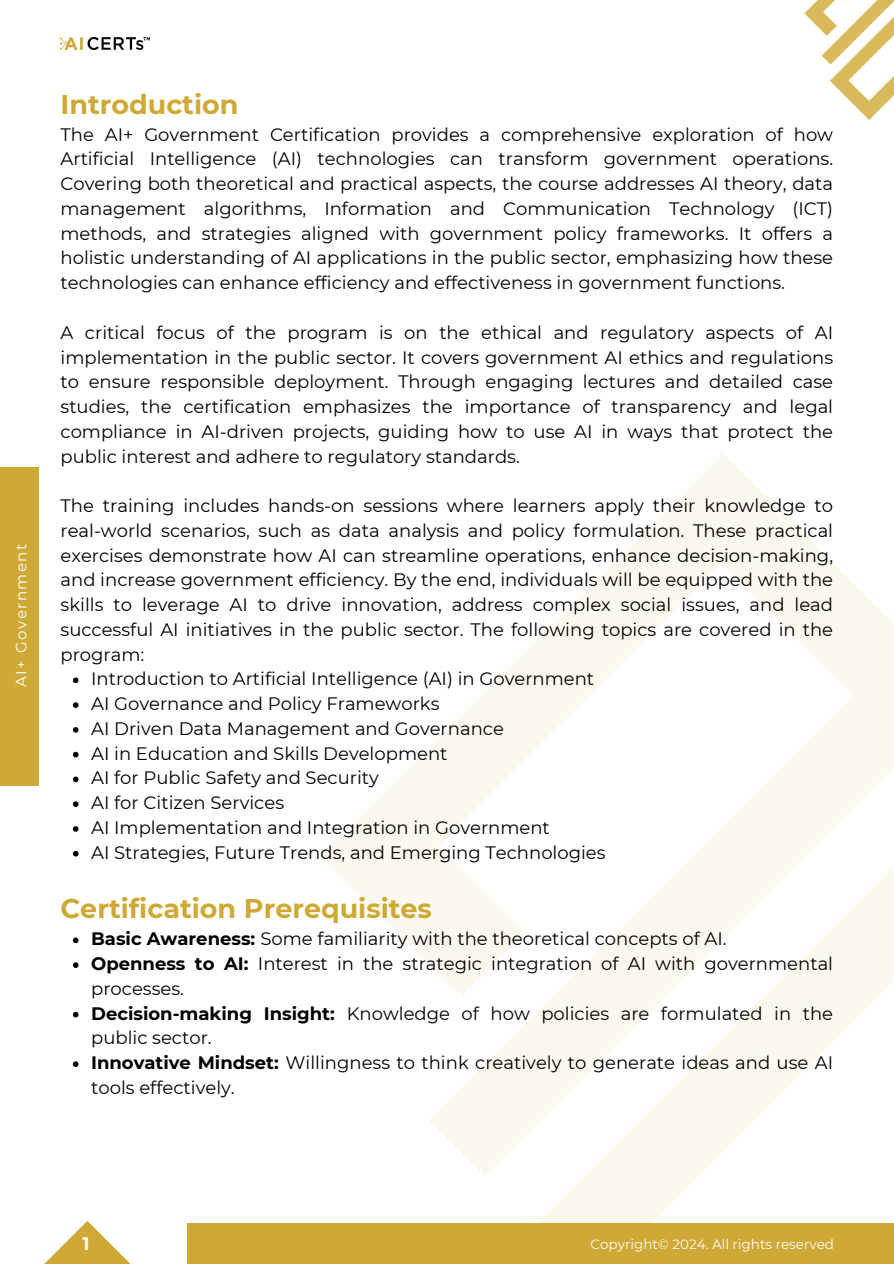
<style>
.page{position:relative;width:894px;height:1264px;background:#fff}
.page>*{position:absolute;margin:0;border:0;box-sizing:border-box;transform-origin:0 0}
.t1{font:700 27px "Montserrat";color:#cfa935}
.t2{font:18px/24.8px "Montserrat";color:#000;text-align:justify}
.t3{font:700 18px "Montserrat";color:#fff}
.t4{font:15px "Montserrat";letter-spacing:.1em;color:#fff}
.t5{font:13.5px "Montserrat";color:#fdfdfd}
.s1{font-weight:700}
</style>
<div class="page">
<svg style="left:321px;top:453px;width:572px;height:718px"></svg>
<svg style="left:480px;top:794px;width:413px;height:428px"></svg>
<svg style="left:45px;top:1221px;width:85px;height:42px"></svg>
<div style="left:187px;top:1222px;width:706px;height:41px;background:#cfa935"></div>
<div style="left:0;top:467px;width:39px;height:318px;background:#cfa935"></div>
<svg style="left:73px;top:677px;width:5px;height:6px"></svg>
<svg style="left:73px;top:702px;width:5px;height:6px"></svg>
<svg style="left:73px;top:727px;width:5px;height:5px"></svg>
<svg style="left:73px;top:751px;width:5px;height:6px"></svg>
<svg style="left:73px;top:776px;width:5px;height:6px"></svg>
<svg style="left:73px;top:801px;width:5px;height:6px"></svg>
<svg style="left:73px;top:826px;width:5px;height:5px"></svg>
<svg style="left:73px;top:850px;width:5px;height:6px"></svg>
<svg style="left:73px;top:937px;width:5px;height:6px"></svg>
<svg style="left:73px;top:962px;width:5px;height:5px"></svg>
<svg style="left:73px;top:1011px;width:5px;height:6px"></svg>
<svg style="left:73px;top:1061px;width:5px;height:5px"></svg>
<img style="left:60px;top:37px;width:89px;height:13px">
<svg style="left:804px;top:0;width:89px;height:120px"></svg>
<p class="t4" style="left:12px;top:686px;width:144px;rotate:-90deg">AI+ Government</p>
<p class="t1" style="left:60px;top:87px;width:179px">Introduction</p>
<p class="t2" style="left:60px;top:122px;width:773px">The AI+ Government Certification provides a comprehensive exploration of how Artificial Intelligence (AI) technologies can transform government operations.<br>Covering both theoretical and practical aspects, the course addresses AI theory, data management algorithms, Information and Communication Technology (ICT) methods, and strategies aligned with government policy frameworks. It offers a holistic understanding of AI applications in the public sector, emphasizing how these technologies can enhance efficiency and effectiveness in government functions.</p>
<p class="t2" style="left:60px;top:320px;width:773px">A critical focus of the program is on the ethical and regulatory aspects of AI implementation in the public sector. It covers government AI ethics and regulations to ensure responsible deployment. Through engaging lectures and detailed case studies, the certification emphasizes the importance of transparency and legal compliance in AI-driven projects, guiding how to use AI in ways that protect the public interest and adhere to regulatory standards.</p>
<h2 class="t2" style="left:60px;top:493px;width:773px">The training includes hands-on sessions where learners apply their knowledge to real-world scenarios, such as data analysis and policy formulation. These practical exercises demonstrate how AI can streamline operations, enhance decision-making, and increase government efficiency. By the end, individuals will be equipped with the skills to leverage AI to drive innovation, address complex social issues, and lead successful AI initiatives in the public sector. The following topics are covered in the program:</h2>
<h2 class="t2" style="left:91px;top:666px;width:504px">Introduction to Artificial Intelligence (AI) in Government</h2>
<h2 class="t2" style="left:91px;top:691px;width:350px">AI Governance and Policy Frameworks</h2>
<p class="t2" style="left:91px;top:716px;width:414px">AI Driven Data Management and Governance</p>
<p class="t2" style="left:91px;top:741px;width:358px">AI in Education and Skills Development</p>
<p class="t2" style="left:91px;top:765px;width:289px">AI for Public Safety and Security</p>
<p class="t2" style="left:91px;top:790px;width:194px">AI for Citizen Services</p>
<p class="t2" style="left:91px;top:815px;width:460px">AI Implementation and Integration in Government</p>
<p class="t2" style="left:91px;top:840px;width:516px">AI Strategies, Future Trends, and Emerging Technologies</p>
<p class="t1" style="left:60px;top:892px;width:373px">Certification Prerequisites</p>
<p class="t2" style="left:91px;top:926px;width:637px"><span class="s1">Basic Awareness:</span> Some familiarity with the theoretical concepts of AI.</p>
<h1 class="t2" style="left:91px;top:951px;width:743px"><span class="s1">Openness to AI:</span> Interest in the strategic integration of AI with governmental processes.</h1>
<p class="t2" style="left:91px;top:1000px;width:743px"><span class="s1">Decision-making Insight:</span> Knowledge of how policies are formulated in the public sector.</p>
<p class="t2" style="left:91px;top:1050px;width:743px"><span class="s1">Innovative Mindset:</span> Willingness to think creatively to generate ideas and use AI tools effectively.</p>
<p class="t3" style="left:82px;top:1232px;width:9px">1</p>
<p class="t5" style="left:590px;top:1235px;width:245px">Copyright© 2024. All rights reserved</p>
</div>
